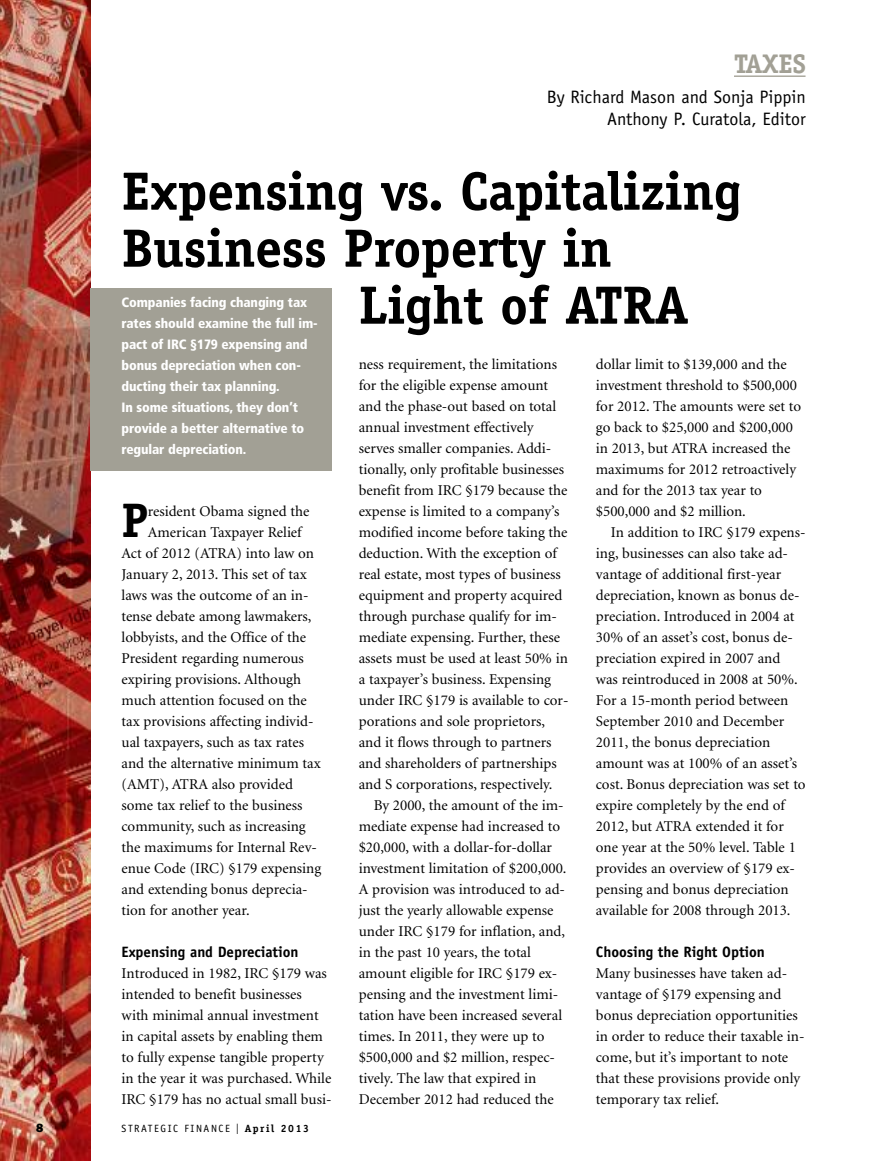
<style>
.page{position:relative;width:878px;height:1161px;background:#fff}
.page>*{position:absolute;margin:0;border:0;box-sizing:border-box;transform-origin:0 0}
.t1{font:700 54px "Officina Serif";letter-spacing:-.01em;color:#000}
.t2{font:700 48.6px "Officina Serif";color:#000}
.t3{font:700 27px "Officina Serif";letter-spacing:-.015em;color:#a2a095}
.t4{font:18px/21.6px "Officina Sans";color:#000;text-align:right}
.t5{font:15px/21px "Minion";color:#000}
.t6{font:700 15px "Officina Sans";letter-spacing:-.005em;color:#000}
.t7{font:900 condensed 13.5px/21px "Frutiger";letter-spacing:-.01em;color:#fff}
.t8{font:800 12px "Franklin Gothic";color:#000}
.t9{font:10.5px "Officina Sans";letter-spacing:.15em;color:#000}
.s1{font-family:"Franklin Gothic";font-size:15px}
.s2{font-family:"Officina Serif";font-weight:700}
</style>
<div class="page">
<hr style="left:734px;top:76px;width:71px;height:1px;background:#a2a095">
<img style="left:0;top:0;width:90px;height:1161px">
<div style="left:90px;top:288px;width:242px;height:183px;background:#a2a095"></div>
<h3 class="t3" style="left:734px;top:54px;width:73px">TAXES</h3>
<p class="t4" style="left:546px;top:88px;width:261px">By Richard Mason and Sonja Pippin<br>Anthony P. Curatola, Editor</p>
<h1 class="t1" style="left:122px;top:171px;width:621px">Expensing vs. Capitalizing</h1>
<h1 class="t1" style="left:122px;top:228px;width:491px">Business Property in</h1>
<h1 class="t1" style="left:359px;top:285px;width:331px">Light of ATRA</h1>
<p class="t7" style="left:122px;top:293px;width:198px">Companies facing changing tax rates should examine the full im&shy;pact of IRC §179 expensing and bonus depreciation when con&shy;ducting their tax planning.<br>In some situations, they don’t provide a better alternative to regular depreciation.</p>
<p class="t5" style="left:359px;top:355px;width:211px">ness requirement, the limitations for the eligible expense amount and the phase-out based on total annual investment effectively serves smaller companies. Addi&shy;tionally, only profitable businesses benefit from IRC §179 because the expense is limited to a company’s modified income before taking the deduction. With the exception of real estate, most types of business equipment and property acquired through purchase qualify for im&shy;mediate expensing. Further, these assets must be used at least 50% in a taxpayer’s business. Expensing under IRC §179 is available to cor&shy;porations and sole proprietors, and it flows through to partners and shareholders of partnerships and S corporations, respectively.</p>
<p class="t5" style="left:359px;top:796px;width:209px;text-indent:15px">By 2000, the amount of the im&shy;mediate expense had increased to $20,000, with a dollar-for-dollar investment limitation of $200,000.<br>A provision was introduced to ad&shy;just the yearly allowable expense under IRC §179 for inflation, and, in the past 10 years, the total amount eligible for IRC §179 ex&shy;pensing and the investment limi&shy;tation have been increased several times. In 2011, they were up to $500,000 and $2 million, respec&shy;tively. The law that expired in<br>December 2012 had reduced the</p>
<p class="t5" style="left:596px;top:355px;width:207px">dollar limit to $139,000 and the investment threshold to $500,000 for 2012. The amounts were set to go back to $25,000 and $200,000 in 2013, but ATRA increased the maximums for 2012 retroactively and for the 2013 tax year to $500,000 and $2 million.</p>
<p class="t5" style="left:596px;top:523px;width:211px;text-indent:15px">In addition to IRC §179 expens&shy;ing, businesses can also take ad&shy;vantage of additional first-year depreciation, known as bonus de&shy;preciation. Introduced in 2004 at<br>30% of an asset’s cost, bonus de&shy;preciation expired in 2007 and was reintroduced in 2008 at 50%.<br>For a 15-month period between<br>September 2010 and December<br>2011, the bonus depreciation amount was at 100% of an asset’s cost. Bonus depreciation was set to expire completely by the end of<br>2012, but ATRA extended it for one year at the 50% level. Table 1 provides an overview of §179 ex&shy;pensing and bonus depreciation available for 2008 through 2013.</p>
<p class="t6" style="left:596px;top:946px;width:170px">Choosing the Right Option</p>
<p class="t5" style="left:596px;top:964px;width:210px">Many businesses have taken ad&shy;vantage of §179 expensing and bonus depreciation opportunities in order to reduce their taxable in&shy;come, but it’s important to note that these provisions provide only temporary tax relief.</p>
<h2 class="t2" style="left:122px;top:502px;width:28px">P</h2>
<p class="t5" style="left:148px;top:502px;width:163px">resident Obama signed the</p>
<p class="t5" style="left:148px;top:523px;width:155px">American Taxpayer Relief</p>
<p class="t5" style="left:122px;top:544px;width:194px">Act of 2012 (ATRA) into law on</p>
<p class="t5" style="left:122px;top:565px;width:187px">January 2, 2013. This set of tax</p>
<p class="t5" style="left:122px;top:586px;width:188px">laws was the outcome of an in-</p>
<p class="t5" style="left:122px;top:607px;width:191px">tense debate among lawmakers,</p>
<p class="t5" style="left:122px;top:628px;width:186px">lobbyists, and the Office of the</p>
<p class="t5" style="left:122px;top:649px;width:184px">President regarding numerous</p>
<p class="t5" style="left:122px;top:670px;width:181px">expiring provisions. Although</p>
<p class="t5" style="left:122px;top:691px;width:187px">much attention focused on the</p>
<p class="t5" style="left:121px;top:712px;width:194px">tax provisions affecting individ-</p>
<p class="t5" style="left:121px;top:733px;width:184px">ual taxpayers, such as tax rates</p>
<p class="t5" style="left:121px;top:754px;width:201px">and the alternative minimum tax</p>
<p class="t5" style="left:122px;top:775px;width:173px">(AMT), ATRA also provided</p>
<p class="t5" style="left:122px;top:796px;width:182px">some tax relief to the business</p>
<p class="t5" style="left:122px;top:817px;width:186px">community, such as increasing</p>
<p class="t5" style="left:122px;top:838px;width:197px">the maximums for Internal Rev-</p>
<p class="t5" style="left:122px;top:859px;width:201px">enue Code (IRC) §179 expensing</p>
<p class="t5" style="left:122px;top:880px;width:188px">and extending bonus deprecia-</p>
<p class="t5" style="left:122px;top:901px;width:130px">tion for another year.</p>
<p class="t6" style="left:122px;top:946px;width:178px">Expensing and Depreciation</p>
<p class="t5" style="left:122px;top:964px;width:211px">Introduced in 1982, IRC §179 was intended to benefit businesses with minimal annual investment in capital assets by enabling them to fully expense tangible property in the year it was purchased. While IRC §179 has no actual small busi-</p>
<p class="t8" style="left:36px;top:1124px;width:9px">8</p>
<p class="t9" style="left:122px;top:1125px;width:189px">STRATEGIC FINANCE <span class="s1">I</span> <span class="s2">April 2013</span></p>
</div>
